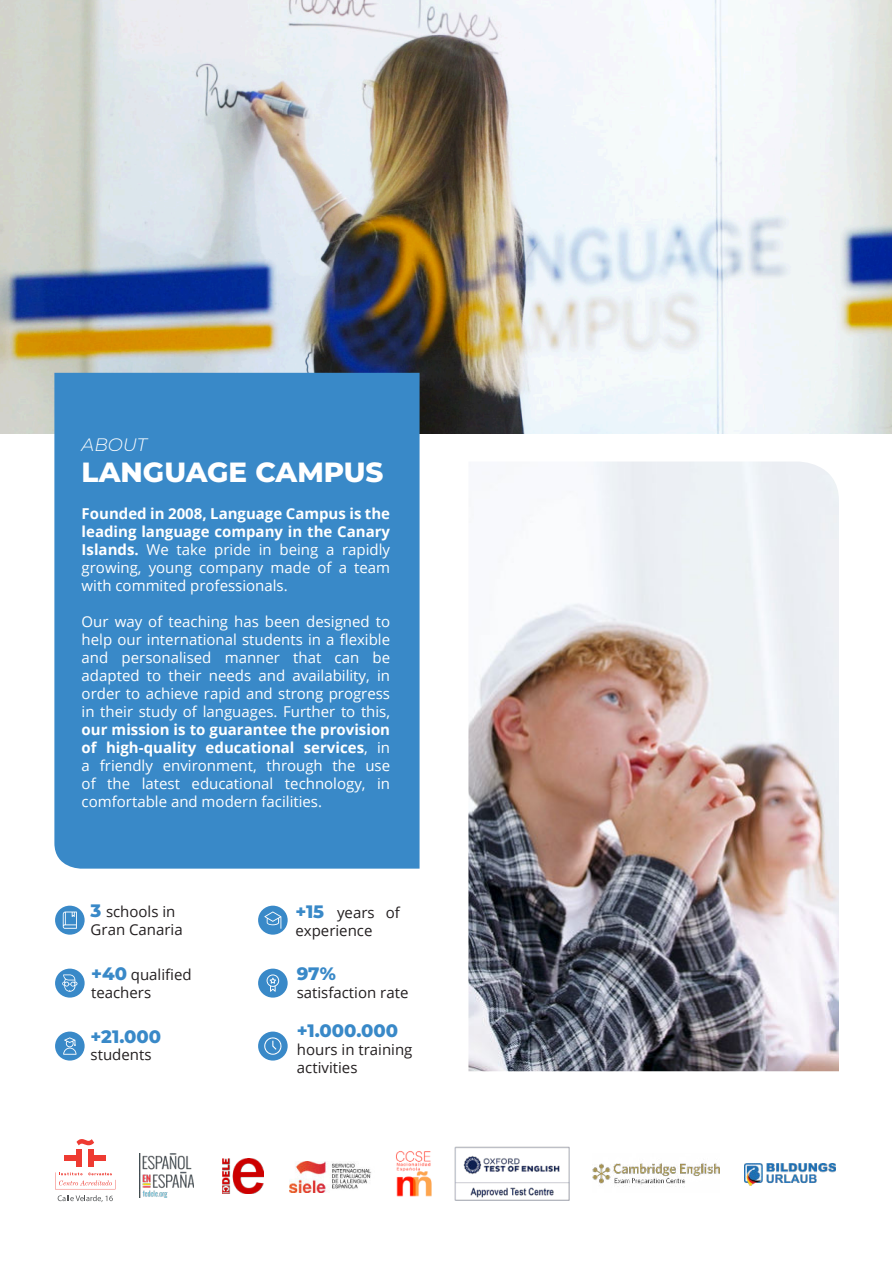
<style>
.page{position:relative;width:893px;height:1263px;background:#fff}
.page>*{position:absolute;margin:0;border:0;box-sizing:border-box;transform-origin:0 0}
.t1{font:800 27.75px "Montserrat";color:#fff}
.t2{font:800 18px "Montserrat";color:#3989c8}
.t3{font:italic 300 18px "Montserrat";color:#fff}
.t4{font:15px/18px "Open Sans";color:#fff;text-align:justify}
.t5{font:15px/18px "Open Sans";color:#231f20}
.s1{font-weight:700}
.s2{font-family:"Montserrat";font-weight:800;font-size:18px;color:#3989c8}
</style>
<div class="page">
<img style="left:0;top:0;width:892px;height:434px">
<div style="left:54px;top:373px;width:366px;height:496px;background:#3989c8"></div>
<div style="left:55px;top:906px;width:30px;height:29px;background:#3989c8;border-radius:50%"></div>
<svg style="left:63px;top:911px;width:14px;height:18px"></svg>
<div style="left:55px;top:968px;width:30px;height:29px;background:#3989c8;border-radius:50%"></div>
<div style="left:258px;top:968px;width:30px;height:29px;background:#3989c8;border-radius:50%"></div>
<div style="left:55px;top:1031px;width:30px;height:29px;background:#3989c8;border-radius:50%"></div>
<div style="left:258px;top:1031px;width:30px;height:29px;background:#3989c8;border-radius:50%"></div>
<svg style="left:62px;top:974px;width:15px;height:18px"></svg>
<svg style="left:63px;top:1037px;width:13px;height:18px"></svg>
<div style="left:258px;top:906px;width:30px;height:29px;background:#3989c8;border-radius:50%"></div>
<svg style="left:264px;top:911px;width:17px;height:18px"></svg>
<svg style="left:267px;top:974px;width:12px;height:18px"></svg>
<svg style="left:264px;top:1037px;width:18px;height:18px"></svg>
<img style="left:468px;top:461px;width:371px;height:610px">
<img style="left:289px;top:1161px;width:83px;height:32px">
<img style="left:455px;top:1146px;width:114px;height:54px">
<img style="left:592px;top:1163px;width:128px;height:24px">
<img style="left:139px;top:1153px;width:54px;height:45px">
<img style="left:744px;top:1163px;width:91px;height:22px">
<svg style="left:58px;top:1195px;width:55px;height:7px"></svg>
<svg style="left:76px;top:1139px;width:18px;height:6px"></svg>
<div style="left:77px;top:1149px;width:5px;height:18px;background:#ee3b32"></div>
<div style="left:65px;top:1155px;width:17px;height:6px;background:#ee3b32"></div>
<div style="left:88px;top:1149px;width:6px;height:18px;background:#ee3b32"></div>
<div style="left:88px;top:1155px;width:18px;height:6px;background:#ee3b32"></div>
<svg style="left:55px;top:1172px;width:57px;height:17px"></svg>
<img style="left:222px;top:1158px;width:41px;height:35px">
<img style="left:396px;top:1151px;width:36px;height:46px">
<p class="t3" style="left:82px;top:434px;width:67px">ABOUT</p>
<h1 class="t1" style="left:82px;top:456px;width:303px">LANGUAGE CAMPUS</h1>
<p class="t4" style="left:82px;top:506px;width:310px"><span class="s1">Founded in 2008, Language Campus is the leading language company in the Canary Islands.</span> We take pride in being a rapidly growing, young company made of a team with commited professionals.</p>
<p class="t4" style="left:82px;top:614px;width:310px">Our way of teaching has been designed to help our international students in a flexible and personalised manner that can be adapted to their needs and availability, in order to achieve rapid and strong progress in their study of languages. Further to this,</p>
<p class="t4" style="left:82px;top:722px;width:310px"><span class="s1">our mission is to guarantee the provision of high-quality educational services</span>, in a friendly environment, through the use of the latest educational technology, in comfortable and modern facilities.</p>
<p class="t5" style="left:91px;top:904px;width:94px"><span class="s2">3</span> schools in<br>Gran Canaria</p>
<p class="t5" style="left:91px;top:965px;width:102px"><span class="s2">+40</span> qualified teachers</p>
<p class="t2" style="left:297px;top:963px;width:41px">97%</p>
<p class="t5" style="left:295px;top:905px;width:106px"><span class="s2">+15</span> years of experience</p>
<p class="t5" style="left:297px;top:985px;width:113px">satisfaction rate</p>
<p class="t2" style="left:297px;top:1020px;width:103px">+1.000.000</p>
<p class="t5" style="left:297px;top:1042px;width:117px">hours in training activities</p>
<p class="t2" style="left:91px;top:1026px;width:72px">+21.000</p>
<p class="t5" style="left:91px;top:1047px;width:62px">students</p>
</div>
